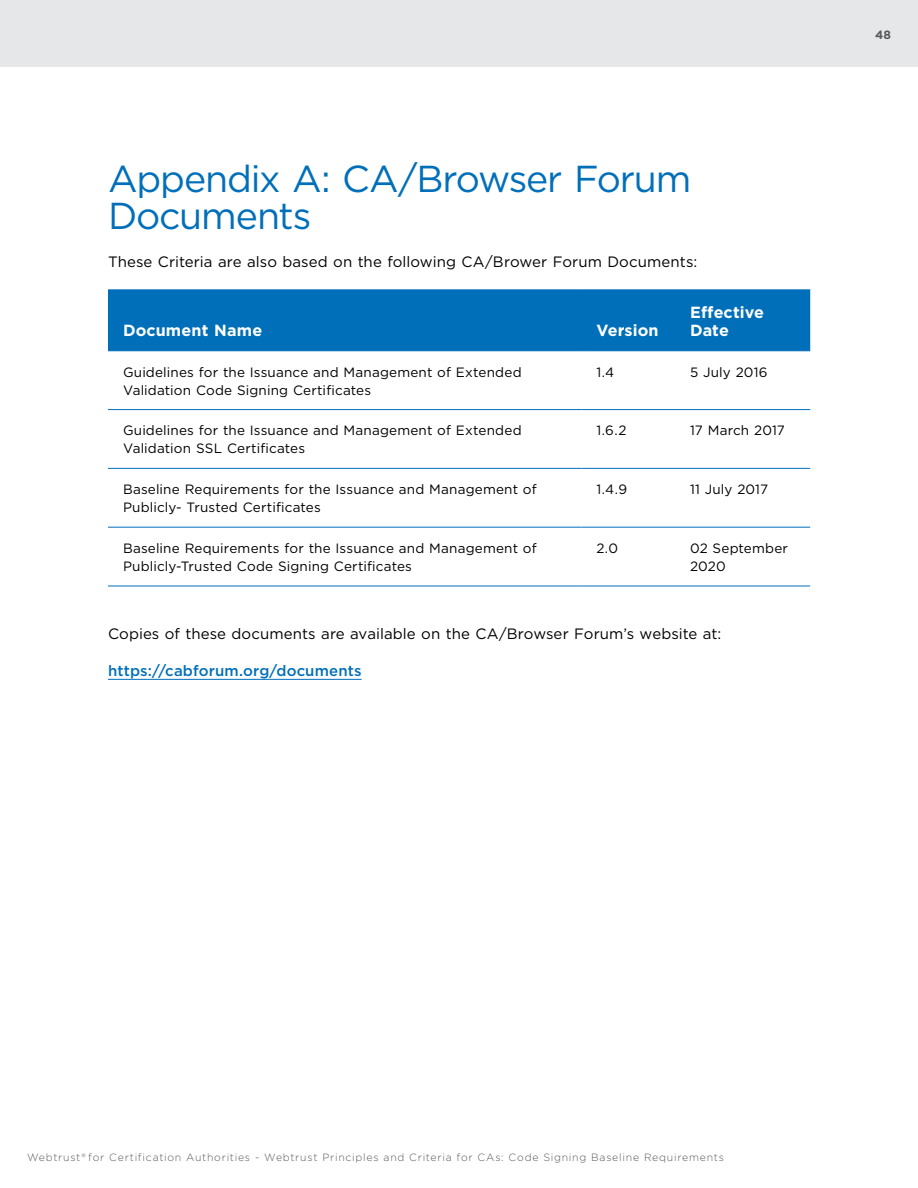
<style>
.page{position:relative;width:918px;height:1188px;background:#fff}
.page>*{position:absolute;margin:0;border:0;box-sizing:border-box;transform-origin:0 0}
.t1{font:37.5px/37.5px "Gotham";letter-spacing:-.03em;color:#006fba}
.t2{font:700 16.2px/18px "Gotham";letter-spacing:.01em;color:#fff}
.t3{font:15px "Gotham";letter-spacing:.005em;color:#000}
.t4{font:500 15px "Gotham";letter-spacing:.01em;color:#006fba}
.t5{font:13.5px/18px "Gotham";letter-spacing:.01em;color:#000}
.t6{font:700 12px "Gotham";color:#58595b}
.t7{font:300 10.5px "Gotham";letter-spacing:.07em;color:#58595b}
</style>
<div class="page">
<hr style="left:108px;top:679px;width:254px;height:1px;background:#006fba">
<div style="left:108px;top:290px;width:702px;height:60px;background:#006fba"></div>
<hr style="left:108px;top:409px;width:473px;height:1px;background:#006fba">
<hr style="left:581px;top:409px;width:94px;height:1px;background:#006fba">
<hr style="left:675px;top:409px;width:135px;height:1px;background:#006fba">
<hr style="left:108px;top:468px;width:473px;height:1px;background:#006fba">
<hr style="left:581px;top:468px;width:94px;height:1px;background:#006fba">
<hr style="left:675px;top:468px;width:135px;height:1px;background:#006fba">
<hr style="left:108px;top:527px;width:473px;height:1px;background:#006fba">
<hr style="left:581px;top:527px;width:94px;height:1px;background:#006fba">
<hr style="left:675px;top:527px;width:135px;height:1px;background:#006fba">
<hr style="left:108px;top:586px;width:473px;height:1px;background:#006fba">
<hr style="left:581px;top:586px;width:94px;height:1px;background:#006fba">
<hr style="left:675px;top:586px;width:135px;height:1px;background:#006fba">
<hr style="left:108px;top:289px;width:473px;height:1px;background:#006fba">
<hr style="left:581px;top:289px;width:94px;height:1px;background:#006fba">
<hr style="left:675px;top:289px;width:135px;height:1px;background:#006fba">
<hr style="left:108px;top:350px;width:473px;height:1px;background:#006fba">
<hr style="left:581px;top:350px;width:94px;height:1px;background:#006fba">
<hr style="left:675px;top:350px;width:135px;height:1px;background:#006fba">
<div style="left:0;top:0;width:918px;height:68px;background:#e6e7e8"></div>
<h2 class="t1" style="left:108px;top:159px;width:585px">Appendix A: CA/Browser Forum<br>Documents</h2>
<p class="t3" style="left:108px;top:252px;width:591px">These Criteria are also based on the following CA/Brower Forum Documents:</p>
<p class="t2" style="left:123px;top:321px;width:141px">Document Name</p>
<p class="t2" style="left:596px;top:321px;width:64px">Version</p>
<p class="t2" style="left:690px;top:303px;width:76px">Effective<br>Date</p>
<p class="t5" style="left:123px;top:363px;width:400px">Guidelines for the Issuance and Management of Extended<br>Validation Code Signing Certificates</p>
<p class="t5" style="left:596px;top:363px;width:19px">1.4</p>
<p class="t5" style="left:690px;top:363px;width:79px">5 July 2016</p>
<p class="t5" style="left:123px;top:421px;width:400px">Guidelines for the Issuance and Management of Extended<br>Validation SSL Certificates</p>
<p class="t5" style="left:596px;top:421px;width:32px">1.6.2</p>
<p class="t5" style="left:690px;top:421px;width:96px">17 March 2017</p>
<p class="t5" style="left:123px;top:480px;width:415px">Baseline Requirements for the Issuance and Management of<br>Publicly- Trusted Certificates</p>
<p class="t5" style="left:596px;top:480px;width:32px">1.4.9</p>
<p class="t5" style="left:690px;top:480px;width:80px">11 July 2017</p>
<p class="t5" style="left:123px;top:539px;width:415px">Baseline Requirements for the Issuance and Management of<br>Publicly-Trusted Code Signing Certificates</p>
<p class="t5" style="left:596px;top:539px;width:23px">2.0</p>
<p class="t5" style="left:690px;top:539px;width:100px">02 September<br>2020</p>
<p class="t3" style="left:108px;top:624px;width:615px">Copies of these documents are available on the CA/Browser Forum’s website at:</p>
<p class="t4" style="left:108px;top:661px;width:255px">https://cabforum.org/documents</p>
<p class="t6" style="left:875px;top:26px;width:17px">48</p>
<p class="t7" style="left:27px;top:1151px;width:699px">Webtrust® for Certification Authorities - Webtrust Principles and Criteria for CAs: Code Signing Baseline Requirements</p>
</div>
